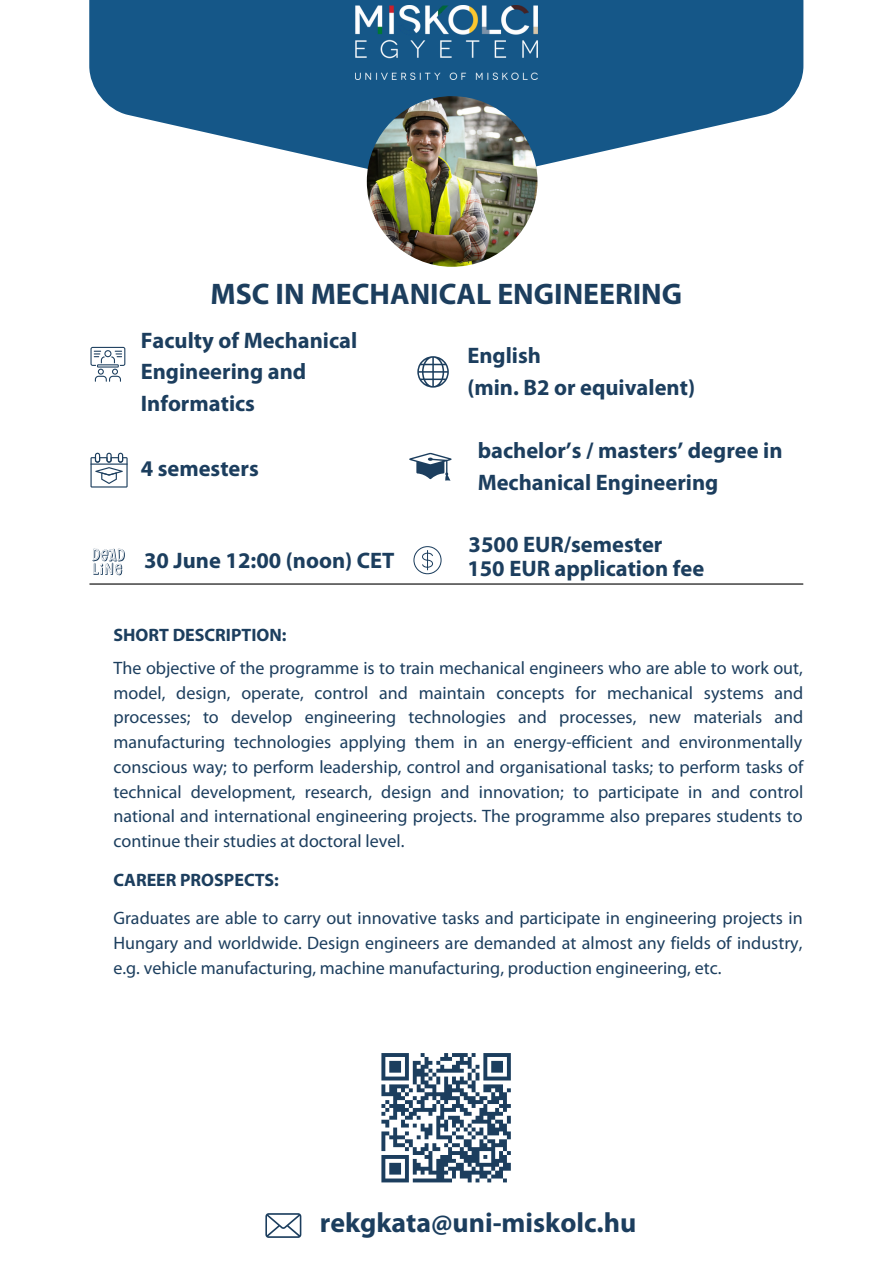
<style>
.page{position:relative;width:893px;height:1264px;background:#fff}
.page>*{position:absolute;margin:0;border:0;box-sizing:border-box;transform-origin:0 0}
.t1{font:700 29.85px "Myriad Pro";color:#1c3e5e}
.t2{font:700 27.9px "Myriad Pro";color:#1c3e5e}
.t3{font:700 22.5px/31.5px "Myriad Pro";color:#1c3e5e}
.t4{font:18px/24.8px "Myriad Pro";color:#1c3e5e;text-align:justify}
.t5{font:700 18px "Myriad Pro";color:#1c3e5e}
</style>
<div class="page">
<svg style="left:89px;top:0;width:714px;height:182px;fill:#155788"></svg>
<img style="left:367px;top:96px;width:170px;height:171px;border-radius:50%">
<hr style="left:90px;top:583px;width:712px;height:1px;background:#000">
<svg style="left:417px;top:356px;width:32px;height:31px"></svg>
<svg style="left:413px;top:546px;width:28px;height:28px"></svg>
<svg style="left:409px;top:453px;width:43px;height:28px"></svg>
<svg style="left:90px;top:452px;width:38px;height:35px"></svg>
<svg style="left:90px;top:347px;width:35px;height:35px"></svg>
<img style="left:355px;top:5px;width:182px;height:74px">
<svg style="left:92px;top:548px;width:33px;height:28px"></svg>
<svg style="left:265px;top:1213px;width:36px;height:24px"></svg>
<svg style="left:381px;top:1053px;width:130px;height:130px"></svg>
<h1 class="t1" style="left:210px;top:281px;width:473px">MSC IN MECHANICAL ENGINEERING</h1>
<p class="t3" style="left:141px;top:326px;width:218px">Faculty of Mechanical<br>Engineering and<br>Informatics</p>
<p class="t3" style="left:141px;top:454px;width:120px">4 semesters</p>
<p class="t3" style="left:144px;top:546px;width:252px">30 June 12:00 (noon) CET</p>
<p class="t3" style="left:467px;top:342px;width:229px">English<br>(min. B2 or equivalent)</p>
<p class="t3" style="left:477px;top:436px;width:306px">bachelor’s / masters’ degree in<br>Mechanical Engineering</p>
<p class="t3" style="left:467px;top:535px;width:238px;line-height:23.1px">3500 EUR/semester<br>150 EUR application fee</p>
<p class="t5" style="left:113px;top:627px;width:174px">SHORT DESCRIPTION:</p>
<p class="t4" style="left:113px;top:657px;width:691px">The objective of the programme is to train mechanical engineers who are able to work out, model, design, operate, control and maintain concepts for mechanical systems and processes; to develop engineering technologies and processes, new materials and manufacturing technologies applying them in an energy-efficient and environmentally conscious way; to perform leadership, control and organisational tasks; to perform tasks of technical development, research, design and innovation; to participate in and control national and international engineering projects. The programme also prepares students to continue their studies at doctoral level.</p>
<p class="t5" style="left:113px;top:872px;width:167px">CAREER PROSPECTS:</p>
<p class="t4" style="left:113px;top:907px;width:690px">Graduates are able to carry out innovative tasks and participate in engineering projects in Hungary and worldwide. Design engineers are demanded at almost any fields of industry, e.g. vehicle manufacturing, machine manufacturing, production engineering, etc.</p>
<h2 class="t2" style="left:320px;top:1211px;width:318px">rekgkata@uni-miskolc.hu</h2>
</div>
